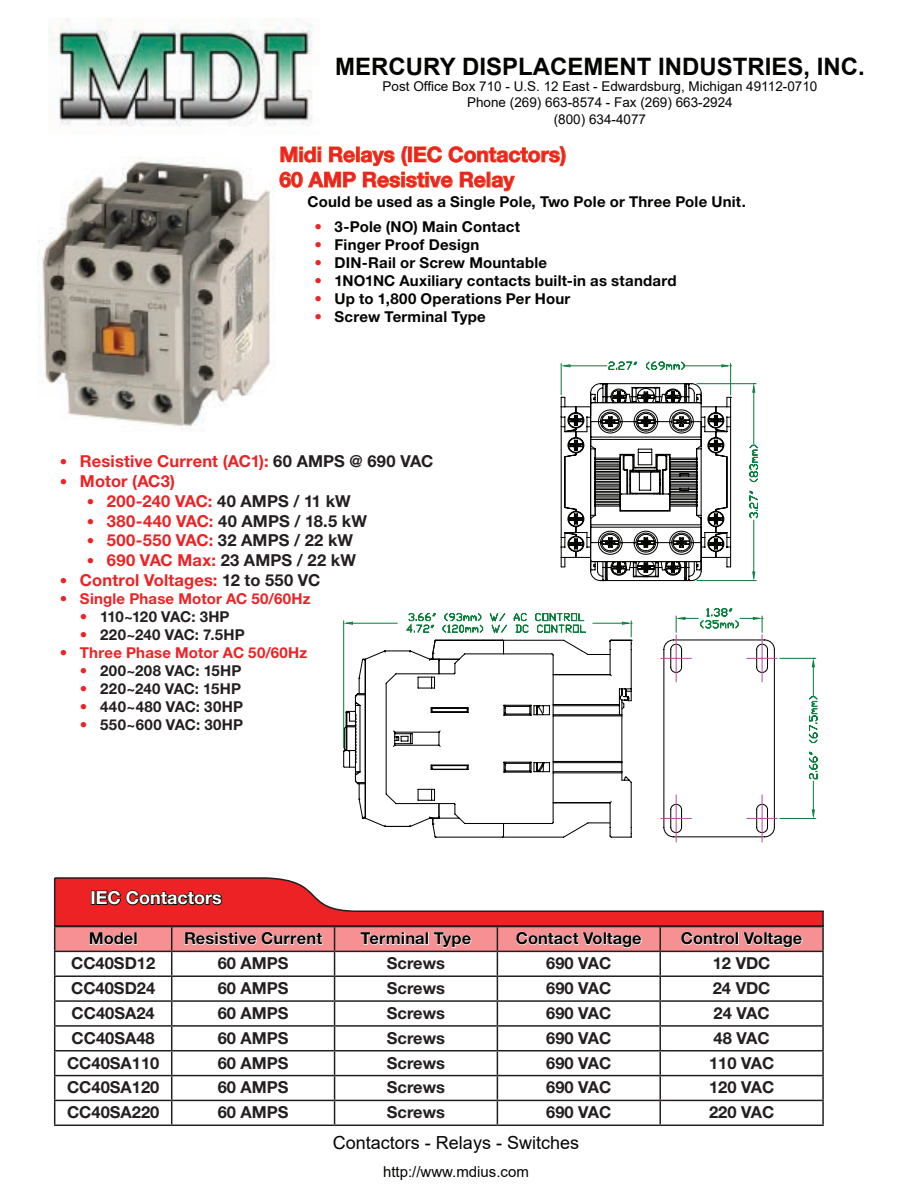
<style>
.page{position:relative;width:918px;height:1188px;background:#fff}
.page>*{position:absolute;margin:0;border:0;box-sizing:border-box;transform-origin:0 0}
.t1{font:700 24px "Arial";color:#040503}
.t2{font:700 21px/25.2px "Helvetica Neue LT Std";color:#ed2225}
.t3{font:18px "Arial";color:#040503}
.t4{font:700 18px "Helvetica Neue LT Std";color:#fff}
.t5{font:700 16.5px "Helvetica Neue LT Std";color:#231f20}
.t6{font:700 16.5px "Helvetica Neue LT Std";letter-spacing:.01em;color:#ed2225}
.t7{font:700 16.5px "Helvetica Neue LT Std";color:#040503}
.t8{font:700 15px "Helvetica Neue LT Std";letter-spacing:.015em;color:#040503}
.t9{font:700 15px "Helvetica Neue LT Std";letter-spacing:.02em;color:#231f20}
.t10{font:700 15px "Helvetica Neue LT Std";letter-spacing:.015em;color:#ed2225}
.t11{font:15px "Arial";color:#040503}
.t12{font:700 15px "Helvetica Neue LT Std";letter-spacing:-.02em;color:#231f20}
.t13{font:13.5px/16.2px "Arial";color:#040503;text-align:center}
.s1{font-weight:900;color:#ed2225}
.s2{font-weight:900;font-size:15px}
.s3{color:#231f20}
.s4{font-weight:900;font-size:15px;color:#ed2225}
.s5{color:#ed2225}
.s6{font-weight:900}
</style>
<div class="page">
<img style="left:38px;top:158px;width:236px;height:273px">
<hr style="left:780px;top:818px;width:36px;height:1px;background:#0d7f3f">
<hr style="left:780px;top:658px;width:36px;height:1px;background:#0d7f3f">
<svg style="left:808px;top:657px;width:10px;height:162px"></svg>
<svg style="left:661px;top:607px;width:116px;height:235px"></svg>
<hr style="left:697px;top:580px;width:59px;height:1px;background:#0d7f3f">
<hr style="left:697px;top:383px;width:59px;height:1px;background:#0d7f3f">
<svg style="left:748px;top:383px;width:11px;height:199px"></svg>
<hr style="left:561px;top:363px;width:1px;height:32px;background:#0d7f3f">
<hr style="left:730px;top:363px;width:1px;height:32px;background:#0d7f3f">
<svg style="left:560px;top:382px;width:172px;height:200px"></svg>
<svg style="left:560px;top:361px;width:172px;height:10px"></svg>
<svg style="left:344px;top:641px;width:288px;height:197px"></svg>
<hr style="left:343px;top:621px;width:1px;height:127px;background:#0d7f3f">
<svg style="left:343px;top:692px;width:23px;height:93px"></svg>
<svg style="left:343px;top:612px;width:290px;height:29px"></svg>
<svg style="left:279px;top:146px;width:287px;height:46px"></svg>
<hr style="left:54px;top:1125px;width:118px;height:1px;background:#231f20">
<hr style="left:172px;top:1125px;width:163px;height:1px;background:#231f20">
<hr style="left:335px;top:1125px;width:162px;height:1px;background:#231f20">
<hr style="left:497px;top:1125px;width:163px;height:1px;background:#231f20">
<hr style="left:660px;top:1125px;width:164px;height:1px;background:#231f20">
<svg style="left:54px;top:877px;width:770px;height:248px"></svg>
<img style="left:48px;top:18px;width:265px;height:108px">
<h1 class="t1" style="left:335px;top:50px;width:531px">MERCURY DISPLACEMENT INDUSTRIES, INC.</h1>
<p class="t13" style="left:383px;top:78px;width:436px">Post Office Box 710 - U.S. 12 East - Edwardsburg, Michigan 49112-0710<br>Phone (269) 663-8574 - Fax (269) 663-2924<br>(800) 634-4077</p>
<p class="t2" style="left:279px;top:141px;width:288px">Midi Relays (IEC Contactors)<br>60 AMP Resistive Relay</p>
<p class="t8" style="left:308px;top:192px;width:440px">Could be used as a Single Pole, Two Pole or Three Pole Unit.</p>
<p class="t8" style="left:314px;top:218px;width:207px"><span class="s1">•</span> 3-Pole (NO) Main Contact</p>
<p class="t8" style="left:314px;top:236px;width:167px"><span class="s1">•</span> Finger Proof Design</p>
<p class="t8" style="left:314px;top:254px;width:234px"><span class="s1">•</span> DIN-Rail or Screw Mountable</p>
<p class="t8" style="left:314px;top:272px;width:364px"><span class="s1">•</span> 1NO1NC Auxiliary contacts built-in as standard</p>
<p class="t8" style="left:314px;top:290px;width:257px"><span class="s1">•</span> Up to 1,800 Operations Per Hour</p>
<p class="t8" style="left:314px;top:308px;width:173px"><span class="s1">•</span> Screw Terminal Type</p>
<p class="t6" style="left:60px;top:451px;width:375px"><span class="s2">•</span> Resistive Current (AC1): <span class="s3">60 AMPS @ 690 VAC</span></p>
<p class="t6" style="left:60px;top:471px;width:117px"><span class="s2">•</span> Motor (AC3)</p>
<p class="t6" style="left:87px;top:491px;width:266px"><span class="s2">•</span> 200-240 VAC: <span class="s3">40 AMPS / 11 kW</span></p>
<p class="t5" style="left:87px;top:511px;width:282px"><span class="s4">•</span> <span class="s5">380-440 VAC:</span> 40 AMPS / 18.5 kW</p>
<p class="t6" style="left:87px;top:530px;width:268px"><span class="s2">•</span> 500-550 VAC: <span class="s3">32 AMPS / 22 kW</span></p>
<p class="t5" style="left:87px;top:550px;width:271px"><span class="s4">•</span> <span class="s5">690 VAC Max:</span> 23 AMPS / 22 kW</p>
<p class="t6" style="left:60px;top:570px;width:262px"><span class="s2">•</span> Control Voltages: <span class="s3">12 to 550 VC</span></p>
<p class="t10" style="left:60px;top:589px;width:252px"><span class="s6">•</span> Single Phase Motor AC 50/60Hz</p>
<p class="t12" style="left:80px;top:607px;width:151px"><span class="s1">•</span> 110~120 VAC: 3HP</p>
<p class="t9" style="left:80px;top:625px;width:166px"><span class="s1">•</span> 220~240 VAC: 7.5HP</p>
<p class="t10" style="left:60px;top:643px;width:249px"><span class="s6">•</span> Three Phase Motor AC 50/60Hz</p>
<p class="t9" style="left:80px;top:661px;width:163px"><span class="s1">•</span> 200~208 VAC: 15HP</p>
<p class="t9" style="left:80px;top:679px;width:163px"><span class="s1">•</span> 220~240 VAC: 15HP</p>
<p class="t9" style="left:80px;top:697px;width:165px"><span class="s1">•</span> 440~480 VAC: 30HP</p>
<p class="t9" style="left:80px;top:715px;width:165px"><span class="s1">•</span> 550~600 VAC: 30HP</p>
<p class="t4" style="left:91px;top:887px;width:133px">IEC Contactors</p>
<p class="t7" style="left:89px;top:928px;width:50px">Model</p>
<p class="t7" style="left:184px;top:928px;width:140px">Resistive Current</p>
<p class="t7" style="left:361px;top:928px;width:112px">Terminal Type</p>
<p class="t7" style="left:516px;top:928px;width:127px">Contact Voltage</p>
<p class="t7" style="left:681px;top:928px;width:123px">Control Voltage</p>
<p class="t5" style="left:71px;top:953px;width:86px">CC40SD12</p>
<p class="t5" style="left:218px;top:953px;width:72px">60 AMPS</p>
<p class="t5" style="left:387px;top:953px;width:60px">Screws</p>
<p class="t5" style="left:546px;top:953px;width:67px">690 VAC</p>
<p class="t5" style="left:713px;top:953px;width:59px">12 VDC</p>
<p class="t5" style="left:71px;top:978px;width:86px">CC40SD24</p>
<p class="t5" style="left:218px;top:978px;width:72px">60 AMPS</p>
<p class="t5" style="left:387px;top:978px;width:60px">Screws</p>
<p class="t5" style="left:546px;top:978px;width:67px">690 VAC</p>
<p class="t5" style="left:713px;top:978px;width:59px">24 VDC</p>
<p class="t5" style="left:72px;top:1003px;width:85px">CC40SA24</p>
<p class="t5" style="left:218px;top:1003px;width:72px">60 AMPS</p>
<p class="t5" style="left:387px;top:1003px;width:60px">Screws</p>
<p class="t5" style="left:546px;top:1003px;width:67px">690 VAC</p>
<p class="t5" style="left:714px;top:1003px;width:58px">24 VAC</p>
<p class="t5" style="left:72px;top:1028px;width:85px">CC40SA48</p>
<p class="t5" style="left:218px;top:1028px;width:72px">60 AMPS</p>
<p class="t5" style="left:387px;top:1028px;width:60px">Screws</p>
<p class="t5" style="left:546px;top:1028px;width:67px">690 VAC</p>
<p class="t5" style="left:714px;top:1028px;width:58px">48 VAC</p>
<p class="t5" style="left:67px;top:1052px;width:94px">CC40SA110</p>
<p class="t5" style="left:218px;top:1052px;width:72px">60 AMPS</p>
<p class="t5" style="left:387px;top:1052px;width:60px">Screws</p>
<p class="t5" style="left:546px;top:1052px;width:67px">690 VAC</p>
<p class="t5" style="left:709px;top:1052px;width:67px">110 VAC</p>
<p class="t5" style="left:67px;top:1077px;width:94px">CC40SA120</p>
<p class="t5" style="left:218px;top:1077px;width:72px">60 AMPS</p>
<p class="t5" style="left:387px;top:1077px;width:60px">Screws</p>
<p class="t5" style="left:546px;top:1077px;width:67px">690 VAC</p>
<p class="t5" style="left:709px;top:1077px;width:67px">120 VAC</p>
<p class="t5" style="left:67px;top:1102px;width:94px">CC40SA220</p>
<p class="t5" style="left:218px;top:1102px;width:72px">60 AMPS</p>
<p class="t5" style="left:387px;top:1102px;width:60px">Screws</p>
<p class="t5" style="left:546px;top:1102px;width:67px">690 VAC</p>
<p class="t5" style="left:709px;top:1102px;width:67px">220 VAC</p>
<p class="t3" style="left:333px;top:1130px;width:248px">Contactors - Relays - Switches</p>
<p class="t11" style="left:383px;top:1161px;width:147px">http://www.mdius.com</p>
</div>
